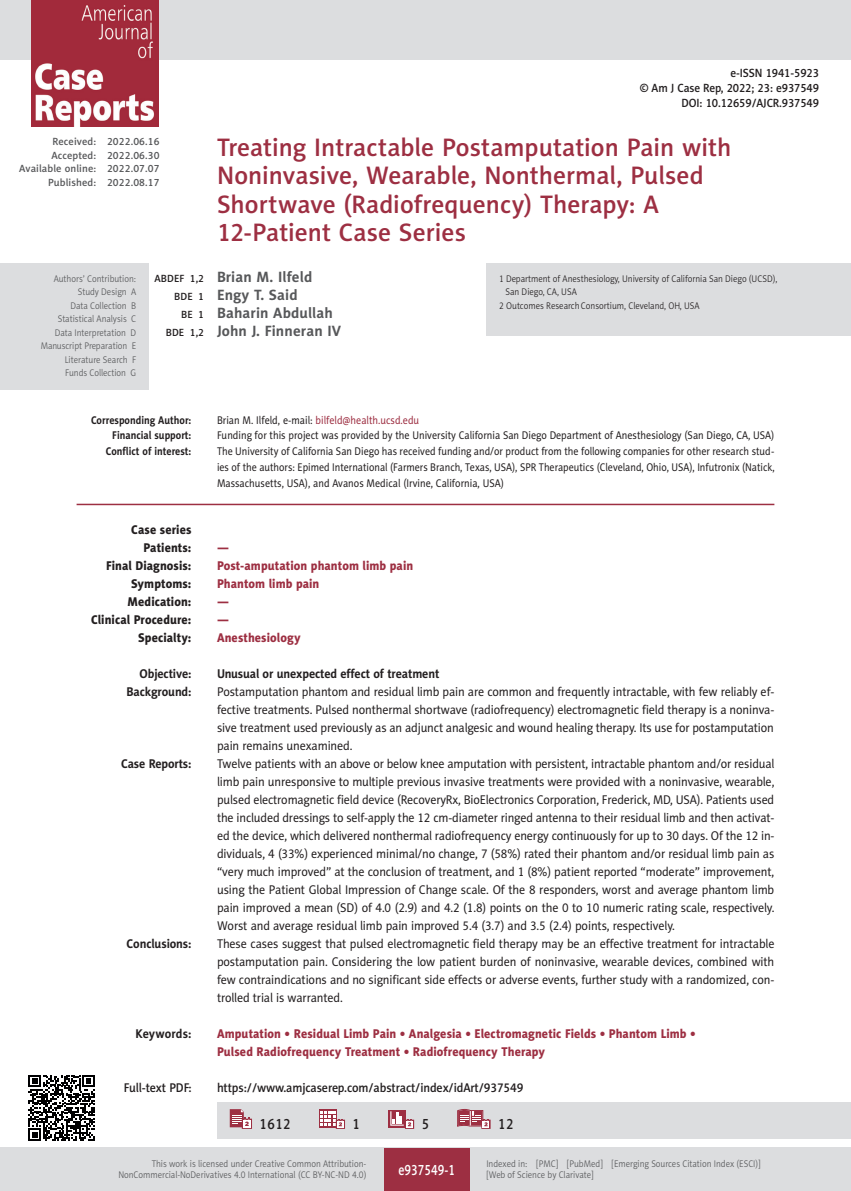
<style>
.page{position:relative;width:851px;height:1191px;background:#fff}
.page>*{position:absolute;margin:0;border:0;box-sizing:border-box;transform-origin:0 0}
.AJCR_Tytul{font:25.5px/28.5px "Naomi Sans EFN Medium";color:#9d2f42}
.AJCR_Autorzy{font:700 15px "Naomi Sans EFN";letter-spacing:.01em;color:#57585a}
.AJCR_e-PAGINA{font:15px "Naomi Sans EFN Medium";color:#fff;scale:.8 1}
.AJCR_dane{font:15px "Naomi Sans EFN Medium";letter-spacing:.03em;color:#231f20;scale:.9 1}
.AJCR_Summary_body{font:12.75px/18px "Naomi Sans EFN";letter-spacing:-.01em;color:#231f20;text-align:justify;scale:.95 1}
.AJCR_keywords{font:12.75px/18px "Naomi Sans EFN Heavy";letter-spacing:.005em;color:#9d2f42;scale:.95 1}
.AJCR_keywords-2{font:12.75px "Naomi Sans EFN Heavy";letter-spacing:.005em;color:#231f20;scale:.95 1}
.AJCR_Summary_body-2{font:700 12.75px "Naomi Sans EFN";letter-spacing:-.01em;color:#231f20;scale:.95 1}
.AJCR_full_text_pdf{font:12.75px "Naomi Sans EFN Medium";letter-spacing:-.01em;color:#231f20;scale:.95 1}
.AJCR_keywords-3{font:700 12.75px "Naomi Sans EFN";letter-spacing:.005em;color:#231f20;scale:.95 1}
.AJCR_full_text_pdf-2{font:12px "Naomi Sans EFN Medium";letter-spacing:-.01em;color:#231f20;scale:.95 1}
.AJCR_Adres{font:11.25px/15.8px "Naomi Sans EFN";color:#231f20;text-align:justify;scale:.9 1}
.AJCR_Adres-2{font:700 11.25px "Naomi Sans EFN";color:#231f20;scale:.9 1}
.AJCR_Adres-3{font:11.25px "Naomi Sans EFN";color:#9d2f42;scale:.9 1}
.t1{font:10.5px "Naomi Sans EFN Medium";letter-spacing:.01em;color:#57585a}
.t2{font:9.75px/11.2px "Naomi Sans EFN Light";color:#57585a;scale:.9 1}
.AJCR_Afiliacja{font:9.75px/13.5px "Naomi Sans EFN Light";color:#231f20;scale:.9 1}
.s1{font-family:"Naomi Sans EFN Medium";font-weight:400;font-size:10.5px;color:#231f20}
.s2{color:#231f20}
</style>
<div class="page">
<div style="left:217px;top:1102px;width:633px;height:36px;background:#dcdddf"></div>
<svg style="left:230px;top:1109px;width:22px;height:19px"></svg>
<div style="left:319px;top:1109px;width:17px;height:18px;background:#9d2f42"></div>
<svg style="left:320px;top:1111px;width:25px;height:17px"></svg>
<div style="left:388px;top:1109px;width:18px;height:18px;background:#9d2f42"></div>
<svg style="left:390px;top:1111px;width:24px;height:17px"></svg>
<svg style="left:457px;top:1109px;width:33px;height:19px"></svg>
<hr style="left:77px;top:504px;width:697px;height:1px;background:#9d2f42">
<div style="left:0;top:264px;width:149px;height:126px;background:#dcdddf"></div>
<div style="left:486px;top:264px;width:364px;height:72px;background:#dcdddf"></div>
<svg style="left:28px;top:1075px;width:67px;height:66px"></svg>
<div style="left:0;top:0;width:850px;height:60px;background:#dcdddf"></div>
<img style="left:32px;top:0;width:127px;height:127px">
<div style="left:0;top:1148px;width:850px;height:43px;background:#dcdddf"></div>
<div style="left:384px;top:1147px;width:85px;height:43px;background:#9d2f42"></div>
<p class="AJCR_full_text_pdf-2" style="left:730px;top:66px;width:95px">e-ISSN 1941-5923</p>
<p class="AJCR_full_text_pdf-2" style="left:639px;top:81px;width:190px">© Am J Case Rep, 2022; 23: e937549</p>
<p class="AJCR_full_text_pdf-2" style="left:681px;top:96px;width:146px">DOI: 10.12659/AJCR.937549</p>
<p class="AJCR_Tytul" style="left:217px;top:133px;width:515px">Treating Intractable Postamputation Pain with Noninvasive, Wearable, Nonthermal, Pulsed Shortwave (Radiofrequency) Therapy: A 12-Patient Case Series</p>
<p class="AJCR_Autorzy" style="left:154px;top:268px;width:159px"><span class="s1">ABDEF 1,2</span> Brian M. Ilfeld</p>
<p class="AJCR_Autorzy" style="left:174px;top:286px;width:125px"><span class="s1">BDE 1</span> Engy T. Said</p>
<p class="AJCR_Autorzy" style="left:181px;top:304px;width:153px"><span class="s1">BE 1</span> Baharin Abdullah</p>
<p class="AJCR_Autorzy" style="left:166px;top:322px;width:177px"><span class="s1">BDE 1,2</span> John J. Finneran IV</p>
<p class="t1" style="left:52px;top:136px;width:109px">Received: 2022.06.16</p>
<p class="t1" style="left:51px;top:149px;width:110px">Accepted: 2022.06.30</p>
<p class="t1" style="left:19px;top:163px;width:142px">Available online: 2022.07.07</p>
<p class="t1" style="left:48px;top:176px;width:113px">Published: 2022.08.17</p>
<p class="AJCR_Afiliacja" style="left:505px;top:272px;width:303px;text-indent:-6px">1 Department of Anesthesiology, University of California San Diego (UCSD),<br>San Diego, CA, USA</p>
<p class="AJCR_Afiliacja" style="left:499px;top:299px;width:224px">2 Outcomes Research Consortium, Cleveland, OH, USA</p>
<p class="t2" style="left:54px;top:273px;width:93px">Authors’ Contribution:</p>
<p class="t2" style="left:78px;top:286px;width:66px">Study Design A</p>
<p class="t2" style="left:70px;top:300px;width:74px">Data Collection B</p>
<p class="t2" style="left:58px;top:313px;width:89px">Statistical Analysis C</p>
<p class="t2" style="left:55px;top:327px;width:92px">Data Interpretation D</p>
<p class="t2" style="left:41px;top:340px;width:107px">Manuscript Preparation E</p>
<p class="t2" style="left:65px;top:354px;width:81px">Literature Search F</p>
<p class="t2" style="left:65px;top:367px;width:80px">Funds Collection G</p>
<p class="AJCR_Adres-2" style="left:91px;top:413px;width:113px">Corresponding Author:</p>
<p class="AJCR_Adres-3" style="left:217px;top:413px;width:226px"><span class="s2">Brian M. Ilfeld, e-mail:</span> bilfeld@health.ucsd.edu</p>
<p class="AJCR_Adres-2" style="left:112px;top:429px;width:89px">Financial support:</p>
<p class="AJCR_Adres" style="left:217px;top:428px;width:620px">Funding for this project was provided by the University California San Diego Department of Anesthesiology (San Diego, CA, USA)</p>
<p class="AJCR_Adres-2" style="left:106px;top:445px;width:97px">Conflict of interest:</p>
<p class="AJCR_Adres" style="left:217px;top:443px;width:621px">The University of California San Diego has received funding and/or product from the following companies for other research stud&shy;ies of the authors: Epimed International (Farmers Branch, Texas, USA), SPR Therapeutics (Cleveland, Ohio, USA), Infutronix (Natick, Massachusetts, USA), and Avanos Medical (Irvine, California, USA)</p>
<p class="AJCR_keywords-2" style="left:131px;top:522px;width:65px">Case series</p>
<p class="AJCR_keywords-2" style="left:143px;top:540px;width:52px">Patients:</p>
<p class="AJCR_keywords" style="left:217px;top:538px;width:14px">—</p>
<p class="AJCR_keywords-2" style="left:106px;top:558px;width:91px">Final Diagnosis:</p>
<p class="AJCR_keywords" style="left:217px;top:556px;width:208px">Post-amputation phantom limb pain</p>
<p class="AJCR_keywords-2" style="left:131px;top:576px;width:65px">Symptoms:</p>
<p class="AJCR_keywords" style="left:217px;top:574px;width:109px">Phantom limb pain</p>
<p class="AJCR_keywords-2" style="left:128px;top:594px;width:69px">Medication:</p>
<p class="AJCR_keywords" style="left:217px;top:592px;width:14px">—</p>
<p class="AJCR_keywords-2" style="left:91px;top:612px;width:107px">Clinical Procedure:</p>
<p class="AJCR_keywords" style="left:217px;top:610px;width:14px">—</p>
<p class="AJCR_keywords-2" style="left:138px;top:630px;width:58px">Specialty:</p>
<p class="AJCR_keywords" style="left:217px;top:628px;width:89px">Anesthesiology</p>
<p class="AJCR_Summary_body-2" style="left:139px;top:666px;width:56px">Objective:</p>
<p class="AJCR_Summary_body-2" style="left:217px;top:666px;width:235px">Unusual or unexpected effect of treatment</p>
<p class="AJCR_Summary_body-2" style="left:126px;top:684px;width:70px">Background:</p>
<p class="AJCR_Summary_body" style="left:217px;top:683px;width:588px">Postamputation phantom and residual limb pain are common and frequently intractable, with few reliably ef&shy;fective treatments. Pulsed nonthermal shortwave (radiofrequency) electromagnetic field therapy is a noninva&shy;sive treatment used previously as an adjunct analgesic and wound healing therapy. Its use for postamputation pain remains unexamined.</p>
<p class="AJCR_Summary_body-2" style="left:121px;top:756px;width:76px">Case Reports:</p>
<p class="AJCR_Summary_body" style="left:217px;top:755px;width:588px">Twelve patients with an above or below knee amputation with persistent, intractable phantom and/or residual limb pain unresponsive to multiple previous invasive treatments were provided with a noninvasive, wearable, pulsed electromagnetic field device (RecoveryRx, BioElectronics Corporation, Frederick, MD, USA). Patients used the included dressings to self-apply the 12 cm-diameter ringed antenna to their residual limb and then activat&shy;ed the device, which delivered nonthermal radiofrequency energy continuously for up to 30 days. Of the 12 in&shy;dividuals, 4 (33%) experienced minimal/no change, 7 (58%) rated their phantom and/or residual limb pain as “very much improved” at the conclusion of treatment, and 1 (8%) patient reported “moderate” improvement, using the Patient Global Impression of Change scale. Of the 8 responders, worst and average phantom limb pain improved a mean (SD) of 4.0 (2.9) and 4.2 (1.8) points on the 0 to 10 numeric rating scale, respectively.<br>Worst and average residual limb pain improved 5.4 (3.7) and 3.5 (2.4) points, respectively.</p>
<p class="AJCR_Summary_body-2" style="left:127px;top:936px;width:70px">Conclusions:</p>
<p class="AJCR_Summary_body" style="left:217px;top:935px;width:588px">These cases suggest that pulsed electromagnetic field therapy may be an effective treatment for intractable postamputation pain. Considering the low patient burden of noninvasive, wearable devices, combined with few contraindications and no significant side effects or adverse events, further study with a randomized, con&shy;trolled trial is warranted.</p>
<p class="AJCR_keywords-3" style="left:135px;top:1026px;width:60px">Keywords:</p>
<p class="AJCR_keywords" style="left:217px;top:1024px;width:505px">Amputation • Residual Limb Pain • Analgesia • Electromagnetic Fields • Phantom Limb •<br>Pulsed Radiofrequency Treatment • Radiofrequency Therapy</p>
<p class="AJCR_full_text_pdf" style="left:124px;top:1080px;width:73px">Full-text PDF:</p>
<p class="AJCR_full_text_pdf" style="left:217px;top:1080px;width:324px">https://www.amjcaserep.com/abstract/index/idArt/937549</p>
<p class="AJCR_dane" style="left:259px;top:1115px;width:36px">1612</p>
<p class="AJCR_dane" style="left:352px;top:1115px;width:10px">1</p>
<p class="AJCR_dane" style="left:421px;top:1115px;width:10px">5</p>
<p class="AJCR_dane" style="left:498px;top:1115px;width:19px">12</p>
<p class="t2" style="left:118px;top:1158px;width:277px;text-align:right">This work is licensed under Creative Common Attribution-<br>NonCommercial-NoDerivatives 4.0 International (CC BY-NC-ND 4.0)</p>
<p class="AJCR_e-PAGINA" style="left:398px;top:1160px;width:72px">e937549-1</p>
<p class="t2" style="left:486px;top:1158px;width:306px">Indexed in: [PMC] [PubMed] [Emerging Sources Citation Index (ESCI)] [Web of Science by Clarivate]</p>
</div>
